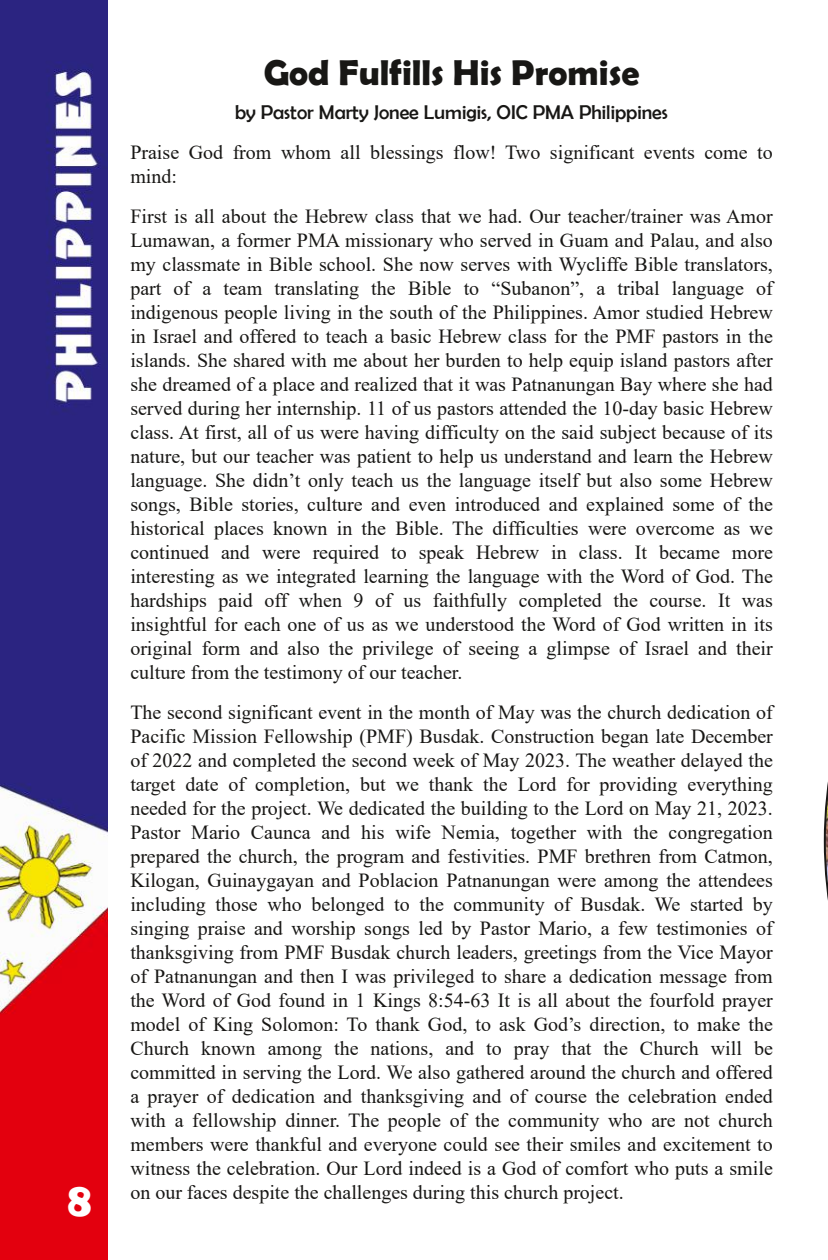
<style>
.page{position:relative;width:828px;height:1260px;background:#fff}
.page>*{position:absolute;margin:0;border:0;box-sizing:border-box;transform-origin:0 0}
.t1{font:700 48px "Berlin Sans FB Demi";color:#fff}
.t2{font:700 36px "Berlin Sans FB Demi";color:#181715}
.t3{font:20px/24px "Times New Roman";color:#181715;text-align:justify}
.t4{font:20px "Berlin Sans FB";color:#181715}
</style>
<div class="page">
<img style="left:0;top:0;width:108px;height:1260px">
<svg style="left:824px;top:782px;width:4px;height:119px"></svg>
<h1 class="t1" style="left:68px;top:1171px;width:25px">8</h1>
<h2 class="t2" style="left:264px;top:52px;width:377px">God Fulfills His Promise</h2>
<p class="t4" style="left:235px;top:101px;width:434px">by Pastor Marty Jonee Lumigis, OIC PMA Philippines</p>
<p class="t3" style="left:130px;top:140px;width:644px">Praise God from whom all blessings flow! Two significant events come to mind:</p>
<p class="t3" style="left:130px;top:204px;width:644px">First is all about the Hebrew class that we had. Our teacher/trainer was Amor Lumawan, a former PMA missionary who served in Guam and Palau, and also my classmate in Bible school. She now serves with Wycliffe Bible translators, part of a team translating the Bible to “Subanon”, a tribal language of indigenous people living in the south of the Philippines. Amor studied Hebrew in Israel and offered to teach a basic Hebrew class for the PMF pastors in the islands. She shared with me about her burden to help equip island pastors after she dreamed of a place and realized that it was Patnanungan Bay where she had served during her internship. 11 of us pastors attended the 10-day basic Hebrew class. At first, all of us were having difficulty on the said subject because of its nature, but our teacher was patient to help us understand and learn the Hebrew language. She didn’t only teach us the language itself but also some Hebrew songs, Bible stories, culture and even introduced and explained some of the historical places known in the Bible. The difficulties were overcome as we continued and were required to speak Hebrew in class. It became more interesting as we integrated learning the language with the Word of God. The hardships paid off when 9 of us faithfully completed the course. It was insightful for each one of us as we understood the Word of God written in its original form and also the privilege of seeing a glimpse of Israel and their culture from the testimony of our teacher.</p>
<p class="t3" style="left:130px;top:700px;width:644px">The second significant event in the month of May was the church dedication of Pacific Mission Fellowship (PMF) Busdak. Construction began late December of 2022 and completed the second week of May 2023. The weather delayed the target date of completion, but we thank the Lord for providing everything needed for the project. We dedicated the building to the Lord on May 21, 2023.<br>Pastor Mario Caunca and his wife Nemia, together with the congregation prepared the church, the program and festivities. PMF brethren from Catmon, Kilogan, Guinaygayan and Poblacion Patnanungan were among the attendees including those who belonged to the community of Busdak. We started by singing praise and worship songs led by Pastor Mario, a few testimonies of thanksgiving from PMF Busdak church leaders, greetings from the Vice Mayor of Patnanungan and then I was privileged to share a dedication message from the Word of God found in 1 Kings 8:54-63 It is all about the fourfold prayer model of King Solomon: To thank God, to ask God’s direction, to make the Church known among the nations, and to pray that the Church will be committed in serving the Lord. We also gathered around the church and offered a prayer of dedication and thanksgiving and of course the celebration ended with a fellowship dinner. The people of the community who are not church members were thankful and everyone could see their smiles and excitement to witness the celebration. Our Lord indeed is a God of comfort who puts a smile on our faces despite the challenges during this church project.</p>
</div>
